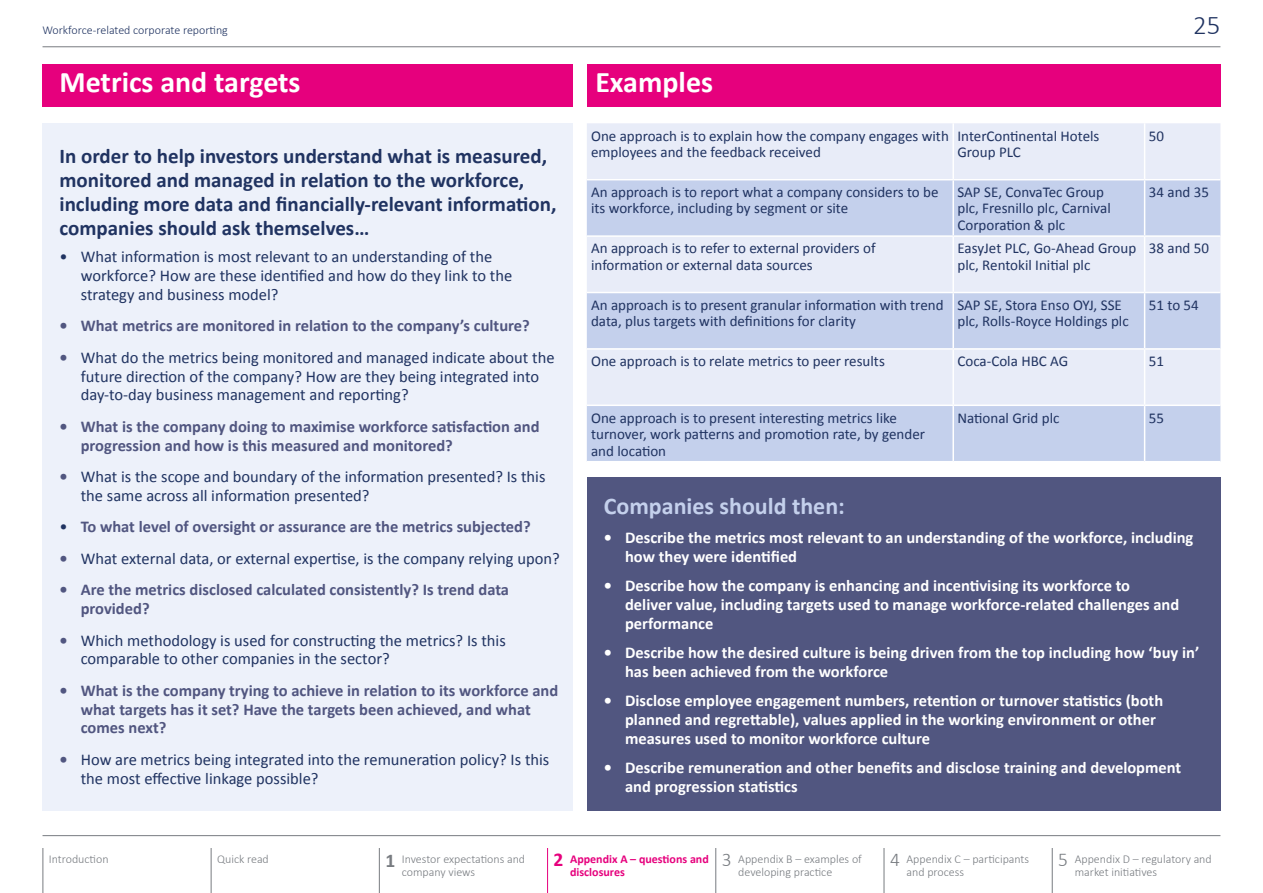
<style>
.page{position:relative;width:1263px;height:893px;background:#fff}
.page>*{position:absolute;margin:0;border:0;box-sizing:border-box;transform-origin:0 0}
.t1{font:700 30px "Calibri";color:#fff}
.t2{font:300 27px "Calibri";color:#203361}
.t3{font:700 24px "Calibri";color:#c4d0ec}
.t4{font:700 21px/24px "Calibri";color:#203361}
.t5{font:16.5px/18.8px "Calibri";color:#203361}
.t6{font:700 16.5px/18.8px "Calibri";color:#fff}
.t7{font:700 16.5px/18.8px "Calibri";color:#515680}
.t8{font:15px/16.5px "Calibri";color:#203361}
.t9{font:300 12px/13.5px "Calibri";color:#787c81}
.t10{font:300 12px "Calibri";color:#203361}
.t11{font:700 12px/13.5px "Calibri";color:#e6007d}
.s1{font-weight:700;color:#515680}
.s2{font-weight:400;color:#203361}
.s3{font-weight:700;font-size:19.5px}
.s4{font-size:19.5px}
</style>
<div class="page">
<hr style="left:43px;top:46px;width:1177px;height:1px;background:#787c81">
<hr style="left:715px;top:842px;width:1px;height:51px;background:#787c81">
<hr style="left:884px;top:842px;width:1px;height:51px;background:#787c81">
<hr style="left:1052px;top:842px;width:1px;height:51px;background:#787c81">
<hr style="left:211px;top:842px;width:1px;height:51px;background:#787c81">
<hr style="left:43px;top:842px;width:1px;height:51px;background:#787c81">
<hr style="left:547px;top:842px;width:1px;height:51px;background:#e6007d">
<hr style="left:379px;top:842px;width:1px;height:51px;background:#787c81">
<hr style="left:43px;top:835px;width:1177px;height:1px;background:#787c81">
<div style="left:43px;top:64px;width:530px;height:42px;background:#e6007d"></div>
<div style="left:43px;top:123px;width:530px;height:687px;background:#edf1fa"></div>
<div style="left:587px;top:477px;width:633px;height:333px;background:#515680"></div>
<div style="left:587px;top:64px;width:633px;height:42px;background:#e6007d"></div>
<div style="left:587px;top:123px;width:633px;height:56px;background:#e8ecf8"></div>
<svg style="left:587px;top:180px;width:633px;height:281px;background:#d2dbf0"></svg>
<hr style="left:952px;top:123px;width:2px;height:56px;background:#fff">
<hr style="left:1144px;top:123px;width:1px;height:56px;background:#fff">
<hr style="left:952px;top:180px;width:2px;height:55px;background:#fff">
<hr style="left:1144px;top:180px;width:1px;height:55px;background:#fff">
<hr style="left:587px;top:235px;width:366px;height:2px;background:#fff">
<hr style="left:953px;top:235px;width:191px;height:2px;background:#fff">
<hr style="left:952px;top:237px;width:2px;height:55px;background:#fff">
<hr style="left:1144px;top:235px;width:76px;height:2px;background:#fff">
<hr style="left:1144px;top:237px;width:1px;height:55px;background:#fff">
<hr style="left:587px;top:292px;width:366px;height:1px;background:#fff">
<hr style="left:953px;top:292px;width:191px;height:1px;background:#fff">
<hr style="left:952px;top:293px;width:2px;height:55px;background:#fff">
<hr style="left:1144px;top:292px;width:76px;height:1px;background:#fff">
<hr style="left:1144px;top:293px;width:1px;height:55px;background:#fff">
<hr style="left:587px;top:348px;width:366px;height:2px;background:#fff">
<hr style="left:953px;top:348px;width:191px;height:2px;background:#fff">
<hr style="left:952px;top:350px;width:2px;height:55px;background:#fff">
<hr style="left:1144px;top:348px;width:76px;height:2px;background:#fff">
<hr style="left:1144px;top:350px;width:1px;height:55px;background:#fff">
<hr style="left:587px;top:405px;width:366px;height:1px;background:#fff">
<hr style="left:953px;top:405px;width:191px;height:1px;background:#fff">
<hr style="left:952px;top:406px;width:2px;height:55px;background:#fff">
<hr style="left:1144px;top:405px;width:76px;height:1px;background:#fff">
<hr style="left:1144px;top:406px;width:1px;height:55px;background:#fff">
<p class="t10" style="left:43px;top:22px;width:187px">Workforce-related corporate reporting</p>
<h2 class="t2" style="left:1193px;top:8px;width:29px">25</h2>
<h1 class="t1" style="left:60px;top:63px;width:243px">Metrics and targets</h1>
<h3 class="t4" style="left:60px;top:144px;width:498px">In order to help investors understand what is measured, monitored and managed in relation to the workforce, including more data and financially-relevant information, companies should ask themselves…</h3>
<p class="t5" style="left:81px;top:248px;width:433px;text-indent:-21px">• What information is most relevant to an understanding of the workforce? How are these identified and how do they link to the strategy and business model?</p>
<p class="t7" style="left:60px;top:316px;width:472px">• What metrics are monitored in relation to the company’s culture?</p>
<p class="t5" style="left:81px;top:348px;width:475px;text-indent:-21px"><span class="s1">•</span> What do the metrics being monitored and managed indicate about the future direction of the company? How are they being integrated into day-to-day business management and reporting?</p>
<p class="t7" style="left:81px;top:417px;width:460px;text-indent:-21px">• What is the company doing to maximise workforce satisfaction and progression and how is this measured and monitored?</p>
<p class="t5" style="left:81px;top:467px;width:466px;text-indent:-21px"><span class="s1">•</span> What is the scope and boundary of the information presented? Is this the same across all information presented?</p>
<p class="t7" style="left:60px;top:517px;width:473px"><span class="s2">•</span> To what level of oversight or assurance are the metrics subjected?</p>
<p class="t5" style="left:60px;top:549px;width:502px"><span class="s1">•</span> What external data, or external expertise, is the company relying upon?</p>
<p class="t7" style="left:81px;top:580px;width:430px;text-indent:-21px">• Are the metrics disclosed calculated consistently? Is trend data provided?</p>
<p class="t5" style="left:81px;top:631px;width:426px;text-indent:-21px"><span class="s1">•</span> Which methodology is used for constructing the metrics? Is this comparable to other companies in the sector?</p>
<p class="t7" style="left:81px;top:681px;width:479px;text-indent:-21px">• What is the company trying to achieve in relation to its workforce and what targets has it set? Have the targets been achieved, and what comes next?</p>
<p class="t5" style="left:81px;top:750px;width:470px;text-indent:-21px"><span class="s1">•</span> How are metrics being integrated into the remuneration policy? Is this the most effective linkage possible?</p>
<h1 class="t1" style="left:595px;top:63px;width:119px">Examples</h1>
<p class="t8" style="left:591px;top:127px;width:359px">One approach is to explain how the company engages with employees and the feedback received</p>
<p class="t8" style="left:957px;top:127px;width:143px">InterContinental Hotels<br>Group PLC</p>
<p class="t8" style="left:1149px;top:127px;width:17px">50</p>
<p class="t8" style="left:591px;top:184px;width:349px">An approach is to report what a company considers to be its workforce, including by segment or site</p>
<p class="t8" style="left:957px;top:184px;width:155px">SAP SE, ConvaTec Group plc, Fresnillo plc, Carnival<br>Corporation &amp; plc</p>
<p class="t8" style="left:1149px;top:184px;width:62px">34 and 35</p>
<p class="t8" style="left:591px;top:240px;width:286px">An approach is to refer to external providers of information or external data sources</p>
<p class="t8" style="left:957px;top:240px;width:180px">EasyJet PLC, Go-Ahead Group plc, Rentokil Initial plc</p>
<p class="t8" style="left:1149px;top:240px;width:62px">38 and 50</p>
<p class="t8" style="left:591px;top:297px;width:354px">An approach is to present granular information with trend data, plus targets with definitions for clarity</p>
<p class="t8" style="left:957px;top:297px;width:173px">SAP SE, Stora Enso OYJ, SSE plc, Rolls-Royce Holdings plc</p>
<p class="t8" style="left:1149px;top:297px;width:51px">51 to 54</p>
<p class="t8" style="left:591px;top:353px;width:295px">One approach is to relate metrics to peer results</p>
<p class="t8" style="left:957px;top:353px;width:112px">Coca-Cola HBC AG</p>
<p class="t8" style="left:1149px;top:353px;width:17px">51</p>
<p class="t8" style="left:591px;top:409px;width:335px">One approach is to present interesting metrics like turnover, work patterns and promotion rate, by gender and location</p>
<p class="t8" style="left:957px;top:409px;width:103px">National Grid plc</p>
<p class="t8" style="left:1149px;top:409px;width:17px">55</p>
<h3 class="t3" style="left:604px;top:490px;width:243px">Companies should then:</h3>
<p class="t6" style="left:625px;top:528px;width:570px;text-indent:-21px">• Describe the metrics most relevant to an understanding of the workforce, including how they were identified</p>
<p class="t6" style="left:625px;top:576px;width:556px;text-indent:-21px">• Describe how the company is enhancing and incentivising its workforce to deliver value, including targets used to manage workforce-related challenges and performance</p>
<p class="t6" style="left:625px;top:643px;width:576px;text-indent:-21px">• Describe how the desired culture is being driven from the top including how ‘buy in’ has been achieved from the workforce</p>
<p class="t6" style="left:625px;top:691px;width:540px;text-indent:-21px">• Disclose employee engagement numbers, retention or turnover statistics (both planned and regrettable), values applied in the working environment or other measures used to monitor workforce culture</p>
<p class="t6" style="left:625px;top:758px;width:558px;text-indent:-21px">• Describe remuneration and other benefits and disclose training and development and progression statistics</p>
<p class="t9" style="left:49px;top:852px;width:61px">Introduction</p>
<p class="t9" style="left:217px;top:852px;width:53px">Quick read</p>
<p class="t9" style="left:402px;top:851px;width:125px;text-indent:-16px"><span class="s3">1</span> Investor expectations and company views</p>
<p class="t11" style="left:570px;top:852px;width:140px;text-indent:-16px"><span class="s4">2</span> Appendix A – questions and disclosures</p>
<p class="t9" style="left:738px;top:851px;width:125px;text-indent:-16px"><span class="s4">3</span> Appendix B – examples of developing practice</p>
<p class="t9" style="left:906px;top:851px;width:124px;text-indent:-16px"><span class="s4">4</span> Appendix C – participants and process</p>
<p class="t9" style="left:1075px;top:851px;width:139px;text-indent:-16px"><span class="s4">5</span> Appendix D – regulatory and market initiatives</p>
</div>
